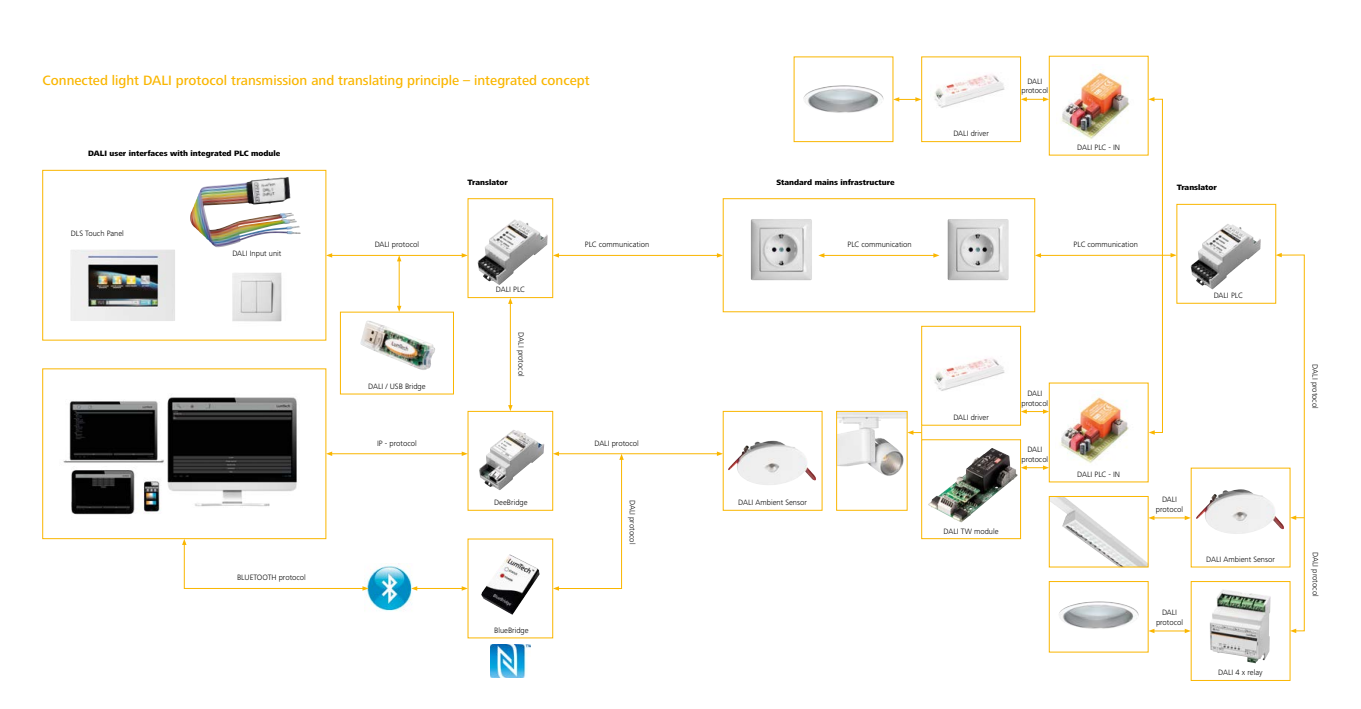
<style>
.page{position:relative;width:1361px;height:709px;background:#fff}
.page>*{position:absolute;margin:0;border:0;box-sizing:border-box;transform-origin:0 0}
.t1{font:500 14px "Frutiger Next LTCE";color:#fab600}
.t2{font:300 8px/9.6px "Frutiger Next LTCE";color:#000;text-align:center}
.t3{font:800 8px "Frutiger Next LTCE";color:#000}
</style>
<div class="page">
<div style="left:340px;top:312px;width:114px;height:82px;border:1px solid #fab600"></div>
<div style="left:468px;top:411px;width:85px;height:99px;border:1px solid #fab600"></div>
<div style="left:43px;top:170px;width:283px;height:170px;border:1px solid #fab600"></div>
<div style="left:43px;top:369px;width:283px;height:170px;border:1px solid #fab600"></div>
<img style="left:479px;top:430px;width:65px;height:60px">
<img style="left:360px;top:321px;width:75px;height:49px">
<hr style="left:331px;top:453px;width:132px;height:1px;background:#fab600">
<svg style="left:326px;top:451px;width:6px;height:5px"></svg>
<svg style="left:462px;top:451px;width:6px;height:5px"></svg>
<hr style="left:557px;top:453px;width:161px;height:1px;background:#fab600">
<svg style="left:717px;top:451px;width:6px;height:5px"></svg>
<img style="left:63px;top:397px;width:234px;height:118px">
<img style="left:232px;top:273px;width:50px;height:49px">
<img style="left:190px;top:177px;width:111px;height:70px">
<img style="left:71px;top:249px;width:104px;height:72px">
<div style="left:468px;top:198px;width:85px;height:100px;border:1px solid #fab600"></div>
<hr style="left:331px;top:255px;width:132px;height:1px;background:#fab600">
<svg style="left:326px;top:253px;width:6px;height:5px"></svg>
<svg style="left:462px;top:253px;width:6px;height:5px"></svg>
<hr style="left:557px;top:255px;width:161px;height:1px;background:#fab600">
<svg style="left:553px;top:253px;width:6px;height:5px"></svg>
<svg style="left:717px;top:253px;width:6px;height:5px"></svg>
<hr style="left:510px;top:302px;width:1px;height:105px;background:#fab600">
<svg style="left:508px;top:405px;width:4px;height:6px"></svg>
<svg style="left:508px;top:298px;width:4px;height:6px"></svg>
<hr style="left:399px;top:260px;width:1px;height:47px;background:#fab600">
<svg style="left:397px;top:306px;width:4px;height:6px"></svg>
<svg style="left:397px;top:255px;width:4px;height:6px"></svg>
<img style="left:477px;top:219px;width:70px;height:66px">
<img style="left:367px;top:563px;width:45px;height:48px">
<svg style="left:182px;top:539px;width:187px;height:51px"></svg>
<hr style="left:416px;top:588px;width:47px;height:1px;background:#fab600">
<svg style="left:411px;top:586px;width:6px;height:4px"></svg>
<svg style="left:462px;top:586px;width:6px;height:4px"></svg>
<img style="left:481px;top:554px;width:59px;height:60px">
<img style="left:490px;top:644px;width:40px;height:33px">
<svg style="left:553px;top:451px;width:71px;height:139px"></svg>
<hr style="left:1153px;top:517px;width:33px;height:1px;background:#fab600">
<svg style="left:1148px;top:515px;width:6px;height:5px"></svg>
<svg style="left:1184px;top:515px;width:7px;height:5px"></svg>
<svg style="left:893px;top:97px;width:28px;height:5px"></svg>
<img style="left:1051px;top:498px;width:95px;height:67px">
<div style="left:1049px;top:496px;width:99px;height:71px;border:1px solid #fab600"></div>
<img style="left:803px;top:85px;width:81px;height:28px">
<img style="left:1059px;top:394px;width:70px;height:70px">
<img style="left:1060px;top:69px;width:70px;height:70px">
<div style="left:921px;top:57px;width:99px;height:85px;border:1px solid #fab600"></div>
<img style="left:934px;top:74px;width:71px;height:34px">
<div style="left:921px;top:326px;width:99px;height:99px;border:1px solid #fab600"></div>
<img style="left:934px;top:358px;width:71px;height:33px">
<img style="left:838px;top:413px;width:67px;height:63px">
<div style="left:836px;top:411px;width:71px;height:99px;border:1px solid #fab600"></div>
<img style="left:728px;top:440px;width:88px;height:45px">
<img style="left:1196px;top:489px;width:79px;height:45px">
<div style="left:921px;top:439px;width:99px;height:100px;border:1px solid #fab600"></div>
<img style="left:928px;top:448px;width:89px;height:74px">
<div style="left:723px;top:198px;width:312px;height:114px;border:1px solid #fab600"></div>
<img style="left:751px;top:219px;width:61px;height:61px">
<img style="left:947px;top:219px;width:62px;height:61px">
<hr style="left:823px;top:255px;width:112px;height:1px;background:#fab600">
<svg style="left:818px;top:253px;width:6px;height:5px"></svg>
<svg style="left:933px;top:253px;width:6px;height:5px"></svg>
<hr style="left:1039px;top:255px;width:133px;height:1px;background:#fab600">
<svg style="left:1035px;top:253px;width:6px;height:5px"></svg>
<svg style="left:1170px;top:253px;width:6px;height:4px"></svg>
<img style="left:1190px;top:224px;width:70px;height:66px">
<svg style="left:1275px;top:253px;width:29px;height:380px"></svg>
<svg style="left:1148px;top:97px;width:6px;height:4px"></svg>
<svg style="left:1148px;top:430px;width:6px;height:5px"></svg>
<div style="left:1049px;top:581px;width:99px;height:71px;border:1px solid #fab600"></div>
<img style="left:1059px;top:601px;width:80px;height:28px">
<img style="left:1209px;top:590px;width:61px;height:73px">
<hr style="left:1153px;top:631px;width:33px;height:1px;background:#fab600">
<svg style="left:1148px;top:628px;width:6px;height:5px"></svg>
<svg style="left:1184px;top:628px;width:7px;height:5px"></svg>
<svg style="left:1020px;top:409px;width:29px;height:5px"></svg>
<svg style="left:1020px;top:97px;width:29px;height:4px"></svg>
<svg style="left:1020px;top:465px;width:29px;height:5px"></svg>
<svg style="left:907px;top:425px;width:15px;height:14px"></svg>
<h1 class="t1" style="left:43px;top:72px;width:549px">Connected light DALI protocol transmission and translating principle – integrated concept</h1>
<p class="t3" style="left:88px;top:149px;width:194px">DALI user interfaces with integrated PLC module</p>
<p class="t2" style="left:71px;top:228px;width:55px">DLS Touch Panel</p>
<p class="t2" style="left:232px;top:248px;width:50px">DALI Input unit</p>
<p class="t3" style="left:467px;top:177px;width:42px">Translator</p>
<p class="t2" style="left:375px;top:240px;width:46px">DALI protocol</p>
<p class="t2" style="left:585px;top:240px;width:66px">PLC communication</p>
<p class="t2" style="left:496px;top:285px;width:30px">DALI PLC</p>
<p class="t2" style="left:368px;top:381px;width:59px">DALI / USB Bridge</p>
<p class="t2" style="left:526px;top:332px;width:46px;rotate:90deg">DALI protocol</p>
<p class="t2" style="left:377px;top:438px;width:41px">IP - protocol</p>
<p class="t2" style="left:594px;top:438px;width:46px">DALI protocol</p>
<p class="t3" style="left:776px;top:177px;width:120px">Standard mains infrastructure</p>
<p class="t2" style="left:847px;top:240px;width:66px">PLC communication</p>
<p class="t2" style="left:953px;top:129px;width:37px">DALI driver</p>
<p class="t2" style="left:1021px;top:76px;width:28px">DALI protocol</p>
<p class="t2" style="left:1077px;top:143px;width:44px">DALI PLC - IN</p>
<p class="t2" style="left:1073px;top:240px;width:66px">PLC communication</p>
<p class="t2" style="left:953px;top:412px;width:37px">DALI driver</p>
<p class="t2" style="left:1021px;top:388px;width:28px">DALI protocol</p>
<p class="t2" style="left:1021px;top:445px;width:28px">DALI protocol</p>
<p class="t2" style="left:1077px;top:469px;width:44px">DALI PLC - IN</p>
<p class="t3" style="left:1176px;top:183px;width:42px">Translator</p>
<p class="t2" style="left:1213px;top:291px;width:30px">DALI PLC</p>
<p class="t2" style="left:237px;top:573px;width:70px">BLUETOOTH protocol</p>
<p class="t2" style="left:494px;top:497px;width:35px">DeeBridge</p>
<p class="t2" style="left:494px;top:625px;width:36px">BlueBridge</p>
<p class="t2" style="left:637px;top:500px;width:46px;rotate:90deg">DALI protocol</p>
<p class="t2" style="left:1156px;top:495px;width:29px">DALI protocol</p>
<p class="t2" style="left:738px;top:498px;width:70px">DALI Ambient Sensor</p>
<p class="t2" style="left:943px;top:526px;width:56px">DALI TW module</p>
<p class="t2" style="left:1156px;top:608px;width:29px">DALI protocol</p>
<p class="t2" style="left:1206px;top:554px;width:70px">DALI Ambient Sensor</p>
<p class="t2" style="left:1218px;top:668px;width:46px">DALI 4 x relay</p>
<p class="t2" style="left:1319px;top:364px;width:46px;rotate:90deg">DALI protocol</p>
<p class="t2" style="left:1320px;top:552px;width:46px;rotate:90deg">DALI protocol</p>
</div>
